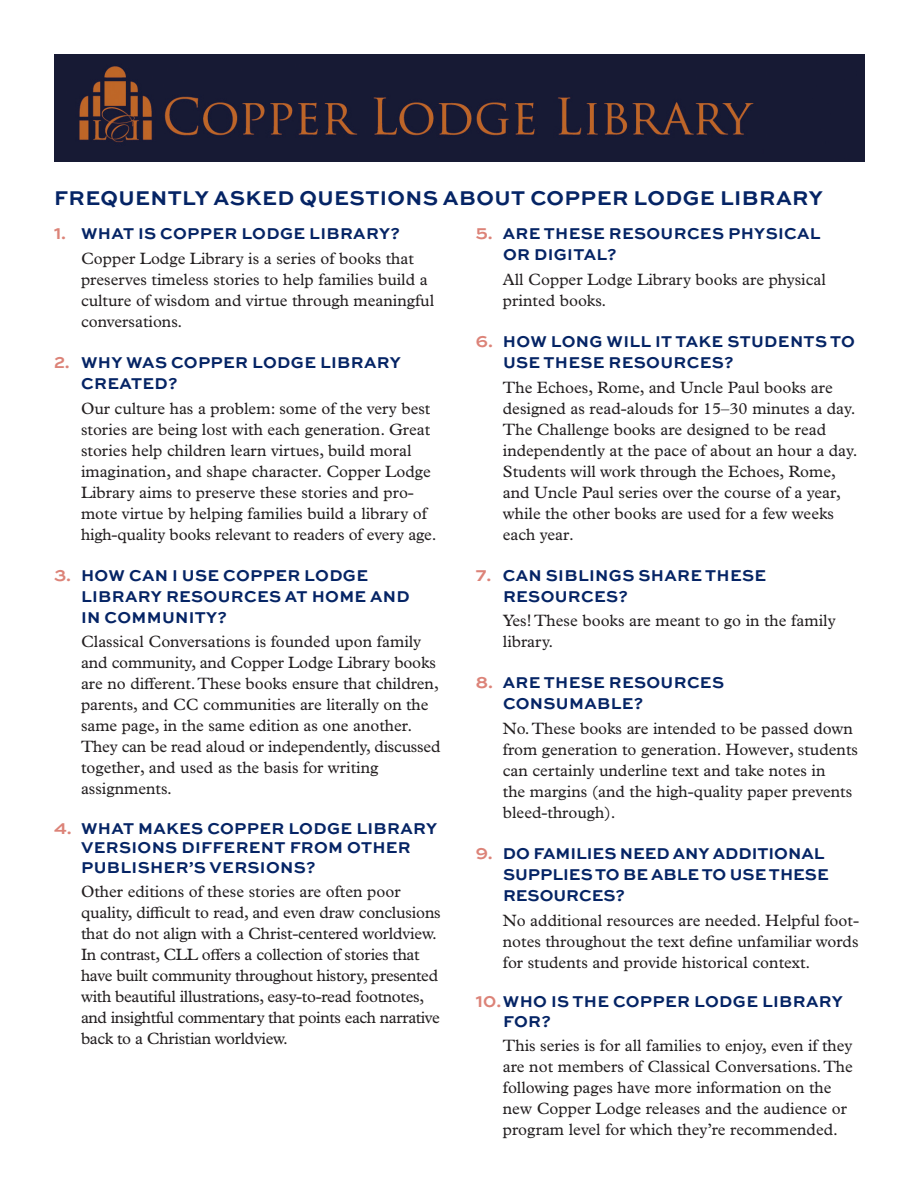
<style>
.page{position:relative;width:918px;height:1188px;background:#fff}
.page>*{position:absolute;margin:0;border:0;box-sizing:border-box;transform-origin:0 0}
.Questions{font:700 21px "Sweet Sans Pro";letter-spacing:.02em;color:#052465}
.Answers{font:16.5px/21px "Plantin MT Pro";color:#231f20}
.Answers-2{font:16.5px/21px "Plantin MT Pro";letter-spacing:-.02em;color:#231f20}
.Questions-2{font:700 16.5px/21px "Sweet Sans Pro";letter-spacing:.02em;color:#052465}
.Book_Question{font:700 16.5px/19.5px "Sweet Sans Pro";letter-spacing:.02em;color:#052465}
.Questions-3{font:700 16.5px/21px "Sweet Sans Pro";color:#052465}
.s1{color:#dc8378}
</style>
<div class="page">
<img style="left:54px;top:54px;width:753px;height:108px">
<div style="left:807px;top:54px;width:57px;height:108px;background:#171a34"></div>
<p class="Questions" style="left:54px;top:182px;width:770px">FREQUENTLY ASKED QUESTIONS ABOUT COPPER LODGE LIBRARY</p>
<p class="Questions-2" style="left:54px;top:222px;width:347px"><span class="s1">1.</span> WHAT IS COPPER LODGE LIBRARY?</p>
<p class="Answers" style="left:81px;top:248px;width:355px">Copper Lodge Library is a series of books that preserves timeless stories to help families build a culture of wisdom and virtue through meaningful conversations.</p>
<p class="Questions-2" style="left:81px;top:351px;width:321px;text-indent:-27px"><span class="s1">2.</span> WHY WAS COPPER LODGE LIBRARY<br>CREATED?</p>
<p class="Answers" style="left:81px;top:398px;width:357px">Our culture has a problem: some of the very best stories are being lost with each generation. Great stories help children learn virtues, build moral imagination, and shape character. Copper Lodge Library aims to preserve these stories and pro&shy;mote virtue by helping families build a library of high-quality books relevant to readers of every age.</p>
<p class="Questions-2" style="left:81px;top:564px;width:330px;text-indent:-27px"><span class="s1">3.</span> HOW CAN I USE COPPER LODGE<br>LIBRARY RESOURCES AT HOME AND<br>IN COMMUNITY?</p>
<p class="Answers" style="left:81px;top:632px;width:361px">Classical Conversations is founded upon family and community, and Copper Lodge Library books are no different. These books ensure that children, parents, and CC communities are literally on the same page, in the same edition as one another.<br>They can be read aloud or independently, discussed together, and used as the basis for writing assignments.</p>
<p class="Book_Question" style="left:81px;top:818px;width:358px;text-indent:-27px"><span class="s1">4.</span> WHAT MAKES COPPER LODGE LIBRARY<br>VERSIONS DIFFERENT FROM OTHER<br>PUBLISHER’S VERSIONS?</p>
<p class="Answers-2" style="left:81px;top:881px;width:361px">Other editions of these stories are often poor quality, difficult to read, and even draw conclusions that do not align with a Christ-centered worldview.<br>In contrast, CLL offers a collection of stories that have built community throughout history, presented with beautiful illustrations, easy-to-read footnotes, and insightful commentary that points each narrative back to a Christian worldview.</p>
<p class="Questions-2" style="left:503px;top:222px;width:319px;text-indent:-27px"><span class="s1">5.</span> ARE THESE RESOURCES PHYSICAL<br>OR DIGITAL?</p>
<p class="Answers" style="left:503px;top:269px;width:325px">All Copper Lodge Library books are physical printed books.</p>
<p class="Questions-2" style="left:503px;top:330px;width:354px;text-indent:-27px"><span class="s1">6.</span> HOW LONG WILL IT TAKE STUDENTS TO<br>USE THESE RESOURCES?</p>
<p class="Answers" style="left:503px;top:377px;width:356px">The Echoes, Rome, and Uncle Paul books are designed as read-alouds for 15–30 minutes a day.<br>The Challenge books are designed to be read independently at the pace of about an hour a day.<br>Students will work through the Echoes, Rome, and Uncle Paul series over the course of a year, while the other books are used for a few weeks each year.</p>
<p class="Questions-2" style="left:503px;top:564px;width:265px;text-indent:-27px"><span class="s1">7.</span> CAN SIBLINGS SHARE THESE<br>RESOURCES?</p>
<p class="Answers" style="left:503px;top:611px;width:334px">Yes! These books are meant to go in the family library.</p>
<p class="Questions-2" style="left:503px;top:671px;width:223px;text-indent:-27px"><span class="s1">8.</span> ARE THESE RESOURCES<br>CONSUMABLE?</p>
<p class="Answers" style="left:503px;top:718px;width:357px">No. These books are intended to be passed down from generation to generation. However, students can certainly underline text and take notes in<br>the margins (and the high-quality paper prevents bleed-through).</p>
<p class="Questions-3" style="left:503px;top:842px;width:327px;text-indent:-27px"><span class="s1">9.</span> DO FAMILIES NEED ANY ADDITIONAL<br>SUPPLIES TO BE ABLE TO USE THESE<br>RESOURCES?</p>
<p class="Answers" style="left:503px;top:910px;width:358px;text-align:justify">No additional resources are needed. Helpful foot&shy;notes throughout the text define unfamiliar words for students and provide historical context.</p>
<p class="Book_Question" style="left:503px;top:991px;width:341px;text-indent:-27px"><span class="s1">10.</span>WHO IS THE COPPER LODGE LIBRARY<br>FOR?</p>
<p class="Answers" style="left:503px;top:1035px;width:352px">This series is for all families to enjoy, even if they are not members of Classical Conversations. The following pages have more information on the new Copper Lodge releases and the audience or program level for which they’re recommended.</p>
</div>
